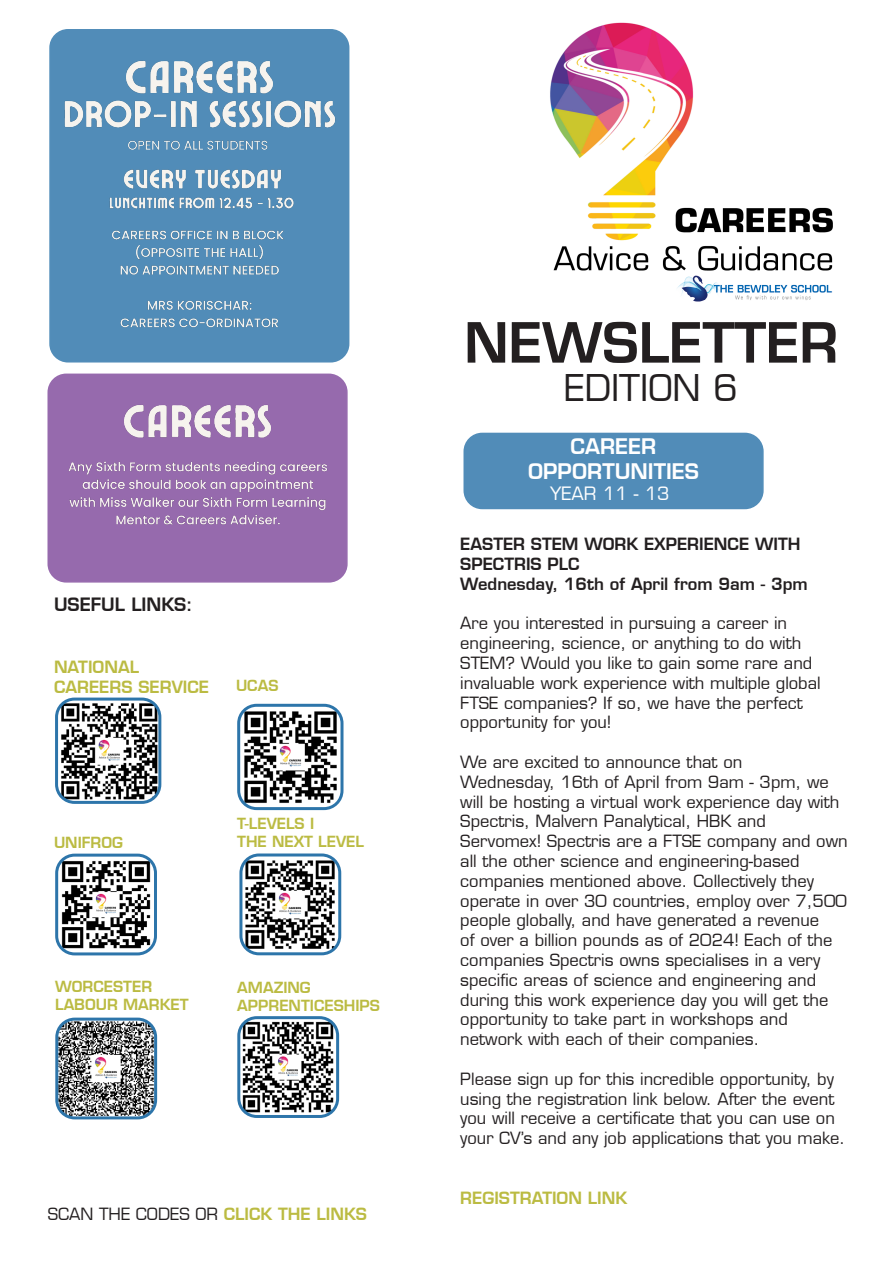
<style>
.page{position:relative;width:893px;height:1263px;background:#fff}
.page>*{position:absolute;margin:0;border:0;box-sizing:border-box;transform-origin:0 0}
.t1{font:600 54px "Eurostile LT";color:#231f20}
.t2{font:36px "Eurostile LT";color:#231f20}
.t3{font:600 21px/25.2px "Eurostile LT";color:#fff;text-align:center}
.t4{font:600 18px "Eurostile LT";color:#231f20}
.t5{font:18px "Eurostile LT";color:#fff}
.t6{font:16.5px/19.8px "Eurostile LT";color:#231f20}
.t7{font:600 16.5px/19.8px "Eurostile LT";color:#231f20}
.t8{font:600 16.5px/19.8px "Eurostile LT";color:#bbbb42}
.t9{font:600 15px/18px "Eurostile LT";color:#bbbb42}
.s1{font-weight:600;color:#bbbb42}
</style>
<div class="page">
<img style="left:241px;top:705px;width:101px;height:103px">
<div style="left:237px;top:704px;width:106px;height:106px;border:3px solid #2d75aa;border-radius:18px"></div>
<img style="left:550px;top:22px;width:283px;height:280px">
<img style="left:52px;top:30px;width:297px;height:332px">
<div style="left:49px;top:29px;width:300px;height:333px;border:2px solid #2d75aa;border-radius:18px"></div>
<img style="left:243px;top:857px;width:97px;height:97px">
<div style="left:239px;top:853px;width:102px;height:102px;border:3px solid #2d75aa;border-radius:18px"></div>
<img style="left:59px;top:701px;width:101px;height:99px">
<div style="left:55px;top:697px;width:106px;height:107px;border:3px solid #2d75aa;border-radius:18px"></div>
<img style="left:59px;top:855px;width:94px;height:99px">
<div style="left:55px;top:854px;width:102px;height:101px;border:3px solid #2d75aa;border-radius:18px"></div>
<img style="left:59px;top:1021px;width:97px;height:97px">
<div style="left:55px;top:1017px;width:102px;height:102px;border:3px solid #2d75aa;border-radius:18px"></div>
<img style="left:50px;top:374px;width:295px;height:206px">
<div style="left:47px;top:374px;width:301px;height:209px;border:2px solid #814b9d;border-radius:18px"></div>
<img style="left:241px;top:1020px;width:94px;height:94px">
<div style="left:237px;top:1016px;width:102px;height:102px;border:3px solid #2d75aa;border-radius:18px"></div>
<div style="left:464px;top:433px;width:299px;height:75px;background:#518cb8;border-radius:18px"></div>
<div style="left:463px;top:433px;width:301px;height:76px;border:2px solid #2d75aa;border-radius:18px"></div>
<p class="t4" style="left:54px;top:593px;width:140px">USEFUL LINKS:</p>
<p class="t8" style="left:54px;top:657px;width:157px">NATIONAL<br>CAREERS SERVICE</p>
<p class="t9" style="left:236px;top:677px;width:44px">UCAS</p>
<p class="t9" style="left:54px;top:834px;width:71px">UNIFROG</p>
<p class="t9" style="left:237px;top:814px;width:128px">T-LEVELS I<br>THE NEXT LEVEL</p>
<p class="t9" style="left:55px;top:977px;width:135px">WORCESTER<br>LABOUR MARKET</p>
<p class="t9" style="left:237px;top:978px;width:144px">AMAZING<br>APPRENTICESHIPS</p>
<p class="t6" style="left:48px;top:1204px;width:321px">SCAN THE CODES OR <span class="s1">CLICK THE LINKS</span></p>
<h1 class="t1" style="left:464px;top:309px;width:376px">NEWSLETTER</h1>
<h2 class="t2" style="left:564px;top:366px;width:175px">EDITION 6</h2>
<p class="t3" style="left:528px;top:434px;width:172px">CAREER<br>OPPORTUNITIES</p>
<p class="t5" style="left:550px;top:483px;width:121px">YEAR 11 - 13</p>
<p class="t7" style="left:460px;top:534px;width:349px">EASTER STEM WORK EXPERIENCE WITH<br>SPECTRIS PLC<br>Wednesday, 16th of April from 9am - 3pm</p>
<p class="t6" style="left:460px;top:613px;width:362px">Are you interested in pursuing a career in engineering, science, or anything to do with STEM? Would you like to gain some rare and invaluable work experience with multiple global FTSE companies? If so, we have the perfect opportunity for you!</p>
<p class="t6" style="left:460px;top:752px;width:389px">We are excited to announce that on<br>Wednesday, 16th of April from 9am - 3pm, we will be hosting a virtual work experience day with Spectris, Malvern Panalytical, HBK and Servomex! Spectris are a FTSE company and own all the other science and engineering-based companies mentioned above. Collectively they operate in over 30 countries, employ over 7,500 people globally, and have generated a revenue<br>of over a billion pounds as of 2024! Each of the companies Spectris owns specialises in a very specific areas of science and engineering and during this work experience day you will get the opportunity to take part in workshops and network with each of their companies.</p>
<p class="t6" style="left:460px;top:1069px;width:386px">Please sign up for this incredible opportunity, by using the registration link below. After the event you will receive a certificate that you can use on your CV’s and any job applications that you make.</p>
<p class="t8" style="left:460px;top:1187px;width:168px">REGISTRATION LINK</p>
</div>
